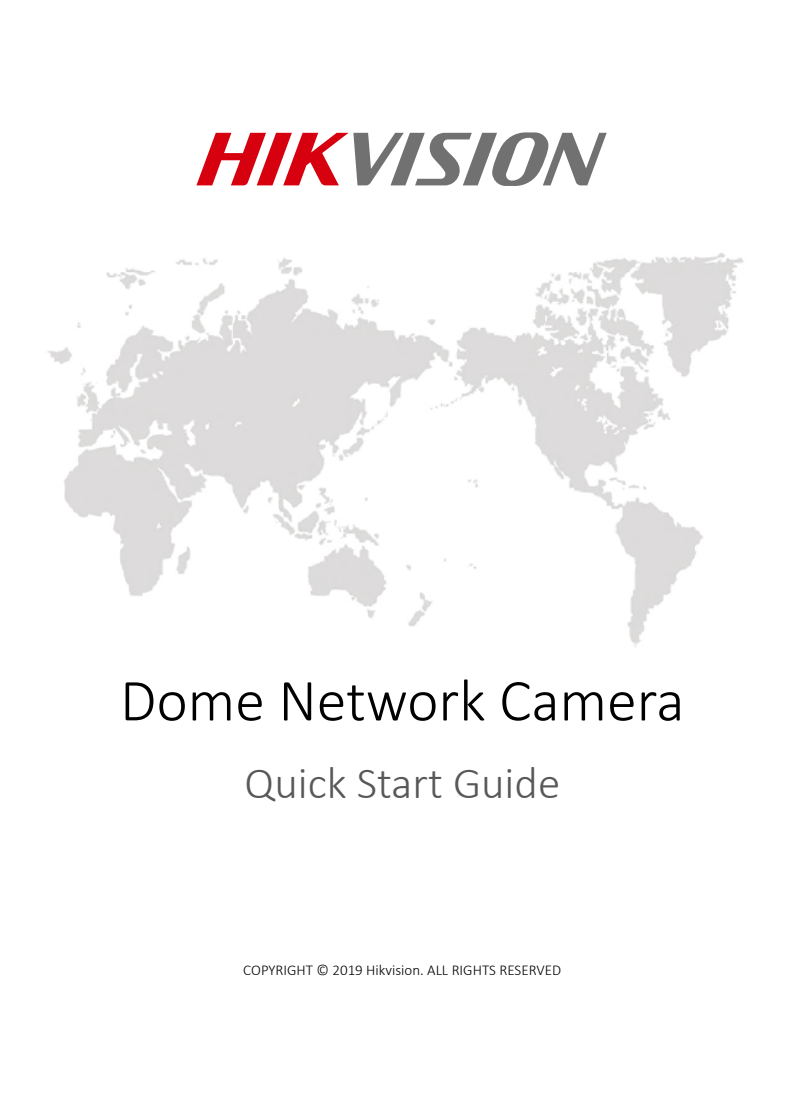
<style>
.page{position:relative;width:801px;height:1110px;background:#fff}
.page>*{position:absolute;margin:0;border:0;box-sizing:border-box;transform-origin:0 0}
.t1{font:300 60px "Calibri";color:#000}
.t2{font:300 45px "Calibri";color:#595757}
.t3{font:300 15px "Calibri";color:#000}
</style>
<div class="page">
<img style="left:47px;top:132px;width:697px;height:515px">
<svg style="left:197px;top:133px;width:410px;height:53px"></svg>
<h1 class="t1" style="left:120px;top:663px;width:566px">Dome Network Camera</h1>
<h2 class="t2" style="left:244px;top:755px;width:317px">Quick Start Guide</h2>
<p class="t3" style="left:243px;top:960px;width:319px">COPYRIGHT © 2019 Hikvision. ALL RIGHTS RESERVED</p>
</div>
